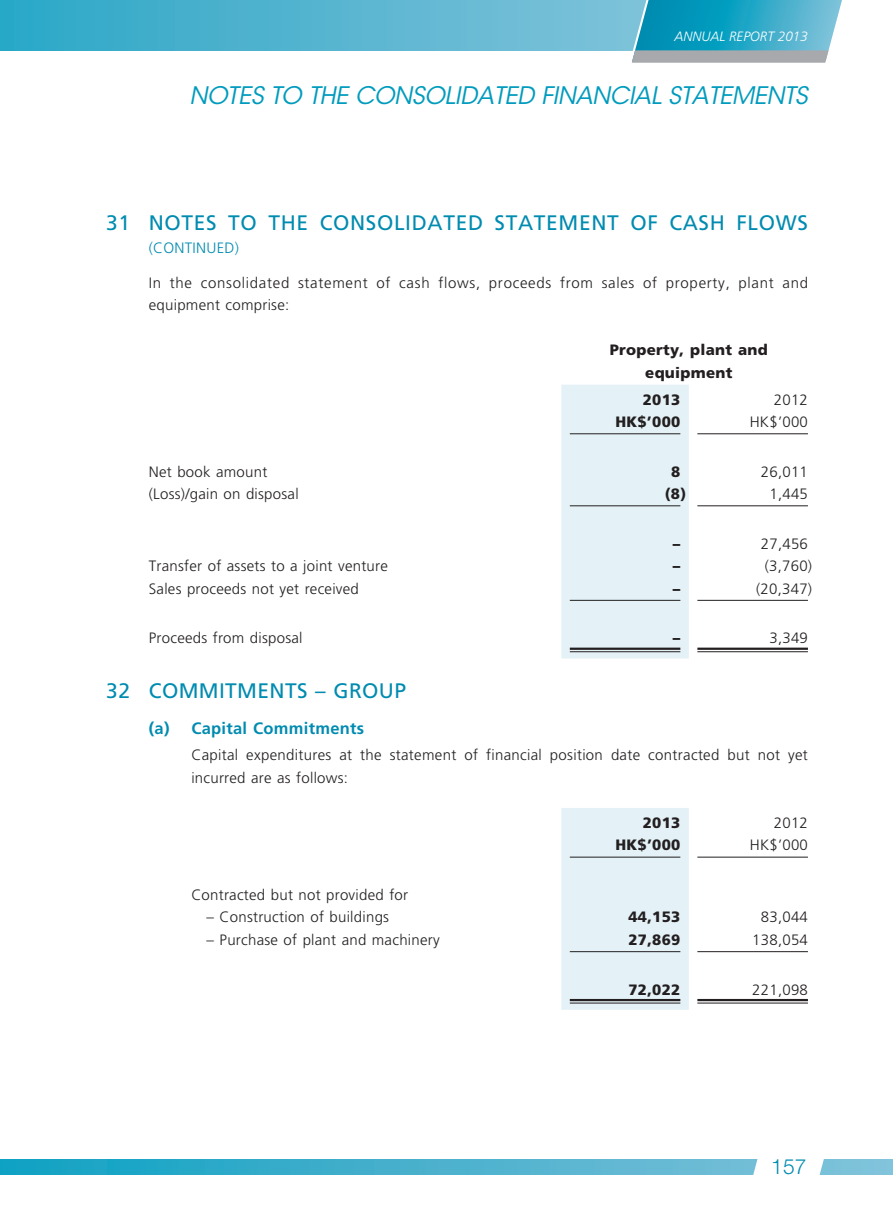
<style>
.page{position:relative;width:893px;height:1212px;background:#fff}
.page>*{position:absolute;margin:0;border:0;box-sizing:border-box;transform-origin:0 0}
.t1{font:italic 24px "ITC Avant Garde Std";letter-spacing:-.015em;color:#009bbd}
.t2{font:21px "Frutiger LT Std";letter-spacing:.03em;color:#008bb0}
.t3{font:300 21px "Helvetica Neue LT Std";color:#008bb0}
.t4{font:700 16.5px "Frutiger LT Std";letter-spacing:.015em;color:#008bb0}
.t5{font:300 15px/22.5px "Frutiger LT Std";letter-spacing:.015em;color:#231f20}
.t6{font:300 15px/22.5px "Frutiger LT Std";letter-spacing:.045em;color:#231f20}
.t7{font:900 15px/22.5px "Frutiger LT Std";letter-spacing:.02em;color:#231f20;text-align:center}
.t8{font:300 15px "Frutiger LT Std";color:#008bb0}
.t9{font:italic 300 13.5px "Frutiger LT Std";color:#fff}
</style>
<div class="page">
<svg style="left:0;top:1159px;width:893px;height:15px;background:#46b0cd"></svg>
<svg style="left:0;top:0;width:628px;height:50px;background:#54b4cf"></svg>
<svg style="left:749px;top:1159px;width:76px;height:16px"></svg>
<svg style="left:628px;top:0;width:214px;height:63px;background:#4eabc4"></svg>
<div style="left:561px;top:385px;width:128px;height:273px;background:#e4f2f7"></div>
<hr style="left:570px;top:433px;width:110px;height:1px;background:#231f20">
<hr style="left:697px;top:433px;width:111px;height:1px;background:#231f20">
<hr style="left:570px;top:505px;width:110px;height:1px;background:#231f20">
<hr style="left:697px;top:505px;width:111px;height:1px;background:#231f20">
<hr style="left:570px;top:600px;width:110px;height:1px;background:#231f20">
<hr style="left:697px;top:600px;width:111px;height:1px;background:#231f20">
<hr style="left:570px;top:648px;width:110px;height:2px;background:#231f20">
<hr style="left:570px;top:651px;width:110px;height:1px;background:#231f20">
<hr style="left:697px;top:648px;width:111px;height:2px;background:#231f20">
<hr style="left:697px;top:651px;width:111px;height:1px;background:#231f20">
<div style="left:561px;top:808px;width:128px;height:202px;background:#e4f2f7"></div>
<hr style="left:570px;top:857px;width:110px;height:1px;background:#231f20">
<hr style="left:697px;top:857px;width:111px;height:1px;background:#231f20">
<hr style="left:570px;top:951px;width:110px;height:1px;background:#231f20">
<hr style="left:697px;top:951px;width:111px;height:1px;background:#231f20">
<hr style="left:570px;top:999px;width:110px;height:2px;background:#231f20">
<hr style="left:570px;top:1003px;width:110px;height:1px;background:#231f20">
<hr style="left:697px;top:999px;width:111px;height:2px;background:#231f20">
<hr style="left:697px;top:1003px;width:111px;height:1px;background:#231f20">
<p class="t9" style="left:674px;top:29px;width:135px">ANNUAL REPORT 2013</p>
<h1 class="t1" style="left:190px;top:81px;width:620px">NOTES TO THE CONSOLIDATED FINANCIAL STATEMENTS</h1>
<p class="t2" style="left:106px;top:210px;width:703px">31 N OTES TO THE CONSOLIDATED STATEMENT OF CASH FLOWS</p>
<p class="t8" style="left:149px;top:239px;width:24px">(Contin</p>
<p class="t8" style="left:206px;top:239px;width:34px">ued)</p>
<p class="t6" style="left:149px;top:272px;width:661px">In the consolidated statement of cash flows, proceeds from sales of property, plant and equipment comprise:</p>
<p class="t7" style="left:610px;top:339px;width:160px">Property, plant and equipment</p>
<p class="t7" style="left:643px;top:388px;width:39px">2013</p>
<p class="t5" style="left:774px;top:388px;width:36px">2012</p>
<p class="t7" style="left:615px;top:410px;width:66px">HK$’000</p>
<p class="t5" style="left:750px;top:411px;width:60px">HK$’000</p>
<p class="t5" style="left:149px;top:460px;width:120px">Net book amount</p>
<p class="t7" style="left:671px;top:460px;width:11px">8</p>
<p class="t5" style="left:761px;top:460px;width:49px">26,011</p>
<p class="t5" style="left:149px;top:483px;width:151px">(Loss)/gain on disposal</p>
<p class="t7" style="left:665px;top:483px;width:23px">(8)</p>
<p class="t5" style="left:769px;top:483px;width:40px">1,445</p>
<p class="t7" style="left:673px;top:532px;width:9px">–</p>
<p class="t5" style="left:761px;top:532px;width:49px">27,456</p>
<p class="t5" style="left:149px;top:555px;width:241px">Transfer of assets to a joint venture</p>
<p class="t7" style="left:673px;top:555px;width:9px">–</p>
<p class="t5" style="left:765px;top:555px;width:49px">(3,760)</p>
<p class="t5" style="left:149px;top:577px;width:212px">Sales proceeds not yet received</p>
<p class="t7" style="left:673px;top:577px;width:9px">–</p>
<p class="t5" style="left:756px;top:577px;width:57px">(20,347)</p>
<p class="t5" style="left:149px;top:627px;width:155px">Proceeds from disposal</p>
<p class="t7" style="left:673px;top:627px;width:9px">–</p>
<p class="t5" style="left:769px;top:627px;width:40px">3,349</p>
<p class="t2" style="left:106px;top:679px;width:301px">32 COMMITMENTS – GROUP</p>
<p class="t4" style="left:149px;top:718px;width:217px">(a) Capital Commitments</p>
<p class="t5" style="left:191px;top:744px;width:618px">Capital expenditures at the statement of financial position date contracted but not yet incurred are as follows:</p>
<p class="t7" style="left:643px;top:811px;width:39px">2013</p>
<p class="t5" style="left:774px;top:812px;width:36px">2012</p>
<p class="t7" style="left:615px;top:834px;width:66px">HK$’000</p>
<p class="t5" style="left:750px;top:834px;width:60px">HK$’000</p>
<p class="t5" style="left:191px;top:884px;width:218px">Contracted but not provided for</p>
<p class="t5" style="left:207px;top:906px;width:184px">– Construction of buildings</p>
<p class="t7" style="left:628px;top:906px;width:53px">44,153</p>
<p class="t5" style="left:761px;top:906px;width:49px">83,044</p>
<p class="t5" style="left:207px;top:929px;width:235px">– Purchase of plant and machinery</p>
<p class="t7" style="left:628px;top:928px;width:53px">27,869</p>
<p class="t5" style="left:752px;top:929px;width:57px">138,054</p>
<p class="t7" style="left:628px;top:978px;width:53px">72,022</p>
<p class="t5" style="left:752px;top:978px;width:57px">221,098</p>
<p class="t3" style="left:771px;top:1154px;width:37px">157</p>
</div>
